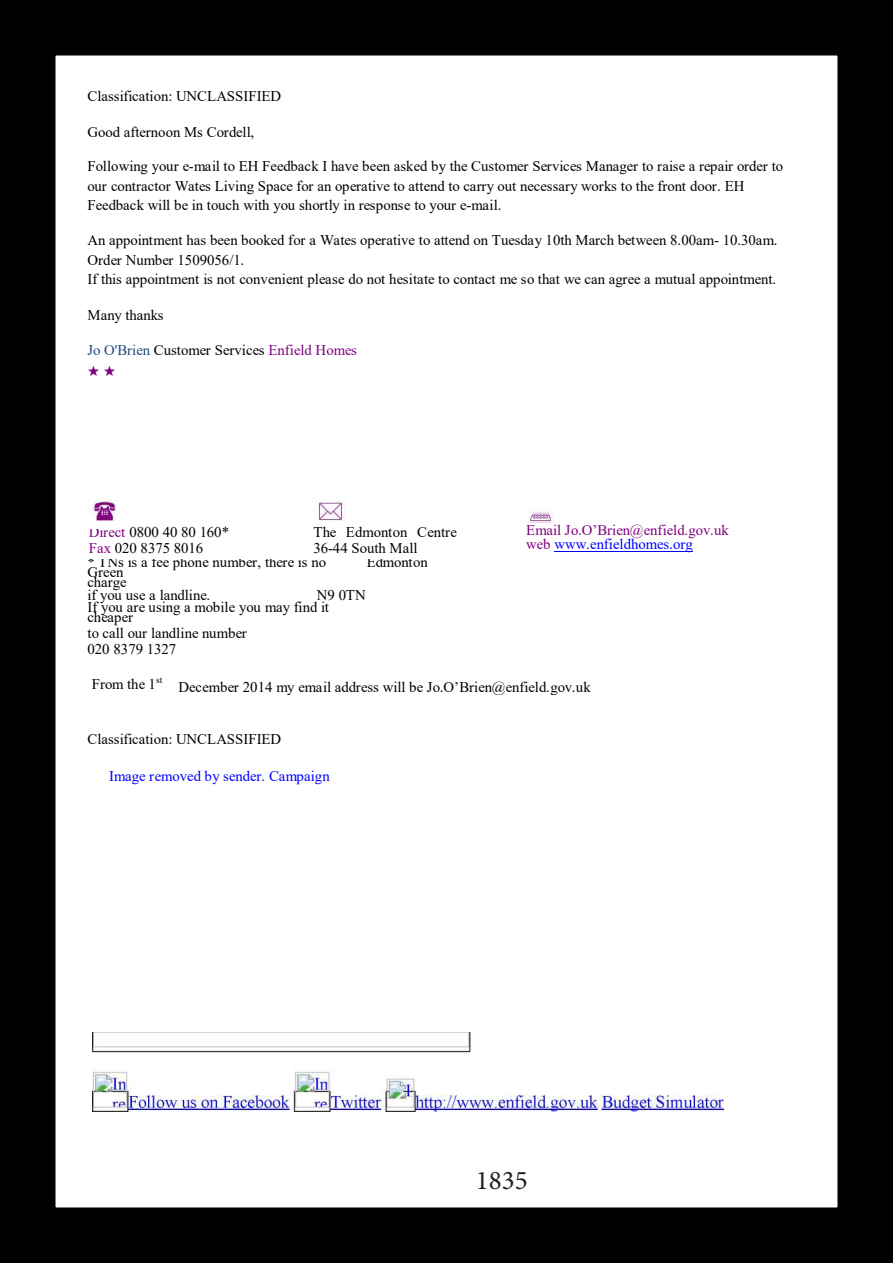
<style>
.page{position:relative;width:893px;height:1263px;background:#fff}
.page>*{position:absolute;margin:0;border:0;box-sizing:border-box;transform-origin:0 0}
.t1{font:27px "Minion Pro";color:#231f20}
.t2{font:14.85px/16px "Times New Roman";color:#000}
.t3{font:14.85px/14.1px "Times New Roman";color:#800080}
.t4{font:14.85px "Times New Roman";color:#00f}
.s1{color:#1f497d}
.s2{color:#800080}
.s3{color:#00f}
</style>
<div class="page">
<img style="left:318px;top:501px;width:27px;height:19px">
<hr style="left:555px;top:551px;width:138px;height:1px;background:#00f">
<img style="left:93px;top:1032px;width:631px;height:79px">
<img style="left:529px;top:512px;width:26px;height:11px">
<img style="left:90px;top:500px;width:26px;height:21px">
<div style="left:0;top:0;width:893px;height:1263px;border:56px solid #000"></div>
<p class="t2" style="left:88px;top:88px;width:195px">Classification: UNCLASSIFIED</p>
<p class="t2" style="left:88px;top:123px;width:168px">Good afternoon Ms Cordell,</p>
<p class="t2" style="left:88px;top:156px;width:697px;line-height:19.4px">Following your e-mail to EH Feedback I have been asked by the Customer Services Manager to raise a repair order to our contractor Wates Living Space for an operative to attend to carry out necessary works to the front door. EH<br>Feedback will be in touch with you shortly in response to your e-mail.</p>
<p class="t2" style="left:88px;top:230px;width:691px;line-height:19.5px">An appointment has been booked for a Wates operative to attend on Tuesday 10th March between 8.00am- 10.30am.<br>Order Number 1509056/1.<br>If this appointment is not convenient please do not hesitate to contact me so that we can agree a mutual appointment.</p>
<p class="t2" style="left:88px;top:306px;width:78px">Many thanks</p>
<p class="t2" style="left:88px;top:341px;width:271px"><span class="s1">Jo O'Brien</span> Customer Services <span class="s2">Enfield Homes</span></p>
<p class="t2" style="left:89px;top:523px;width:142px"><span class="s2">Direct</span> 0800 40 80 160*<br><span class="s2">Fax</span> 020 8375 8016</p>
<p class="t2" style="left:313px;top:523px;width:145px">The Edmonton Centre<br>36-44 South Mall</p>
<p class="t2" style="left:88px;top:554px;width:240px">* TNs is a fee phone number, there is no</p>
<p class="t2" style="left:367px;top:554px;width:63px">Edmonton</p>
<p class="t2" style="left:88px;top:564px;width:38px">Green</p>
<p class="t2" style="left:88px;top:575px;width:124px;line-height:13.2px">charge<br>if you use a landline.</p>
<p class="t2" style="left:88px;top:589px;width:280px;line-height:11.1px;text-indent:229px">N9 0TN<br>If you are using a mobile you may find it cheaper</p>
<p class="t2" style="left:88px;top:624px;width:161px">to call our landline number<br>020 8379 1327</p>
<p class="t3" style="left:526px;top:522px;width:204px">Email Jo.O’Brien@enfield.gov.uk web <span class="s3">www.enfieldhomes.org</span></p>
<p class="t2" style="left:92px;top:676px;width:72px">From the 1<sup>st</sup></p>
<p class="t2" style="left:179px;top:678px;width:414px">December 2014 my email address will be Jo.O’Brien@enfield.gov.uk</p>
<p class="t2" style="left:88px;top:731px;width:195px">Classification: UNCLASSIFIED</p>
<p class="t4" style="left:109px;top:765px;width:222px">Image removed by sender. Campaign</p>
<h1 class="t1" style="left:476px;top:1162px;width:53px">1835</h1>
</div>
